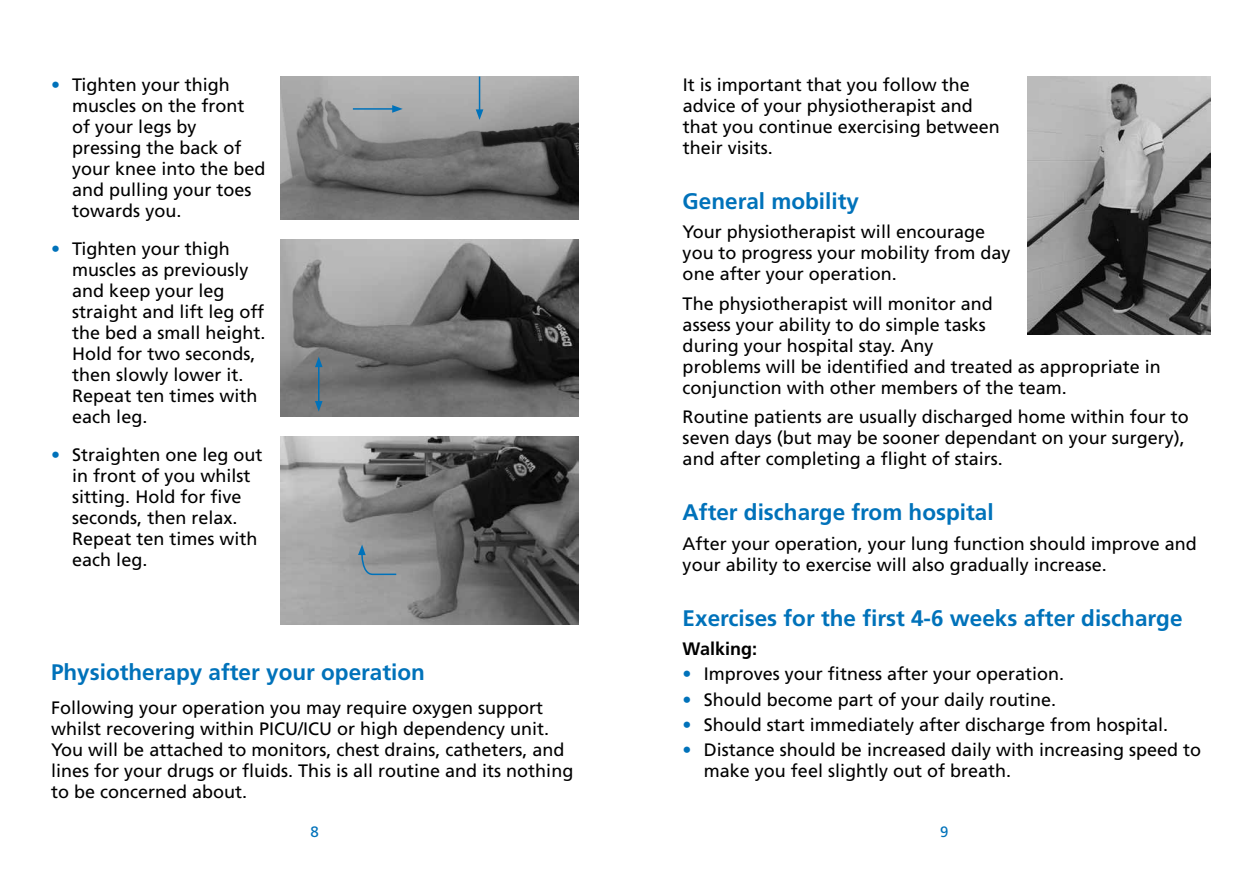
<style>
.page{position:relative;width:1259px;height:893px;background:#fff}
.page>*{position:absolute;margin:0;border:0;box-sizing:border-box;transform-origin:0 0}
.t1{font:700 22.5px "Frutiger";color:#0072ba}
.t2{font:18px/21px "Frutiger";color:#000}
.t3{font:700 18px "Frutiger";color:#000}
.t4{font:15px "Frutiger";color:#0072ba}
.s1{color:#0072ba}
</style>
<div class="page">
<img style="left:281px;top:77px;width:297px;height:143px">
<hr style="left:479px;top:77px;width:1px;height:35px;background:#0072ba">
<svg style="left:476px;top:109px;width:7px;height:11px"></svg>
<hr style="left:353px;top:108px;width:41px;height:2px;background:#0072ba">
<svg style="left:392px;top:105px;width:11px;height:8px"></svg>
<img style="left:281px;top:437px;width:297px;height:187px">
<svg style="left:358px;top:545px;width:40px;height:31px"></svg>
<img style="left:281px;top:240px;width:297px;height:177px">
<hr style="left:318px;top:365px;width:1px;height:38px;background:#0072ba">
<svg style="left:315px;top:401px;width:7px;height:11px"></svg>
<svg style="left:315px;top:357px;width:7px;height:10px"></svg>
<img style="left:1027px;top:77px;width:183px;height:257px">
<p class="t2" style="left:72px;top:74px;width:195px;text-indent:-21px"><span class="s1">•</span> Tighten your thigh muscles on the front of your legs by pressing the back of your knee into the bed and pulling your toes towards you.</p>
<p class="t2" style="left:72px;top:238px;width:195px;text-indent:-21px"><span class="s1">•</span> Tighten your thigh muscles as previously and keep your leg straight and lift leg off the bed a small height.<br>Hold for two seconds, then slowly lower it.<br>Repeat ten times with each leg.</p>
<p class="t2" style="left:72px;top:444px;width:192px;text-indent:-21px"><span class="s1">•</span> Straighten one leg out in front of you whilst sitting. Hold for five seconds, then relax.<br>Repeat ten times with each leg.</p>
<p class="t1" style="left:51px;top:659px;width:375px">Physiotherapy after your operation</p>
<p class="t2" style="left:51px;top:697px;width:524px">Following your operation you may require oxygen support whilst recovering within PICU/ICU or high dependency unit.<br>You will be attached to monitors, chest drains, catheters, and lines for your drugs or fluids. This is all routine and its nothing to be concerned about.</p>
<p class="t2" style="left:682px;top:74px;width:319px">It is important that you follow the advice of your physiotherapist and that you continue exercising between their visits.</p>
<p class="t1" style="left:682px;top:188px;width:178px">General mobility</p>
<p class="t2" style="left:682px;top:221px;width:329px">Your physiotherapist will encourage you to progress your mobility from day one after your operation.</p>
<p class="t2" style="left:682px;top:293px;width:480px">The physiotherapist will monitor and<br>assess your ability to do simple tasks<br>during your hospital stay. Any<br>problems will be identified and treated as appropriate in conjunction with other members of the team.</p>
<p class="t2" style="left:682px;top:406px;width:508px">Routine patients are usually discharged home within four to seven days (but may be sooner dependant on your surgery), and after completing a flight of stairs.</p>
<p class="t1" style="left:682px;top:499px;width:312px">After discharge from hospital</p>
<p class="t2" style="left:682px;top:533px;width:516px">After your operation, your lung function should improve and your ability to exercise will also gradually increase.</p>
<p class="t1" style="left:682px;top:605px;width:501px">Exercises for the first 4-6 weeks after discharge</p>
<p class="t3" style="left:682px;top:638px;width:76px">Walking:</p>
<p class="t2" style="left:682px;top:663px;width:383px"><span class="s1">•</span> Improves your fitness after your operation.</p>
<p class="t2" style="left:682px;top:689px;width:375px"><span class="s1">•</span> Should become part of your daily routine.</p>
<p class="t2" style="left:682px;top:714px;width:487px"><span class="s1">•</span> Should start immediately after discharge from hospital.</p>
<p class="t2" style="left:704px;top:739px;width:499px;text-indent:-21px"><span class="s1">•</span> Distance should be increased daily with increasing speed to make you feel slightly out of breath.</p>
<p class="t4" style="left:310px;top:823px;width:10px">8</p>
<p class="t4" style="left:940px;top:823px;width:10px">9</p>
</div>
